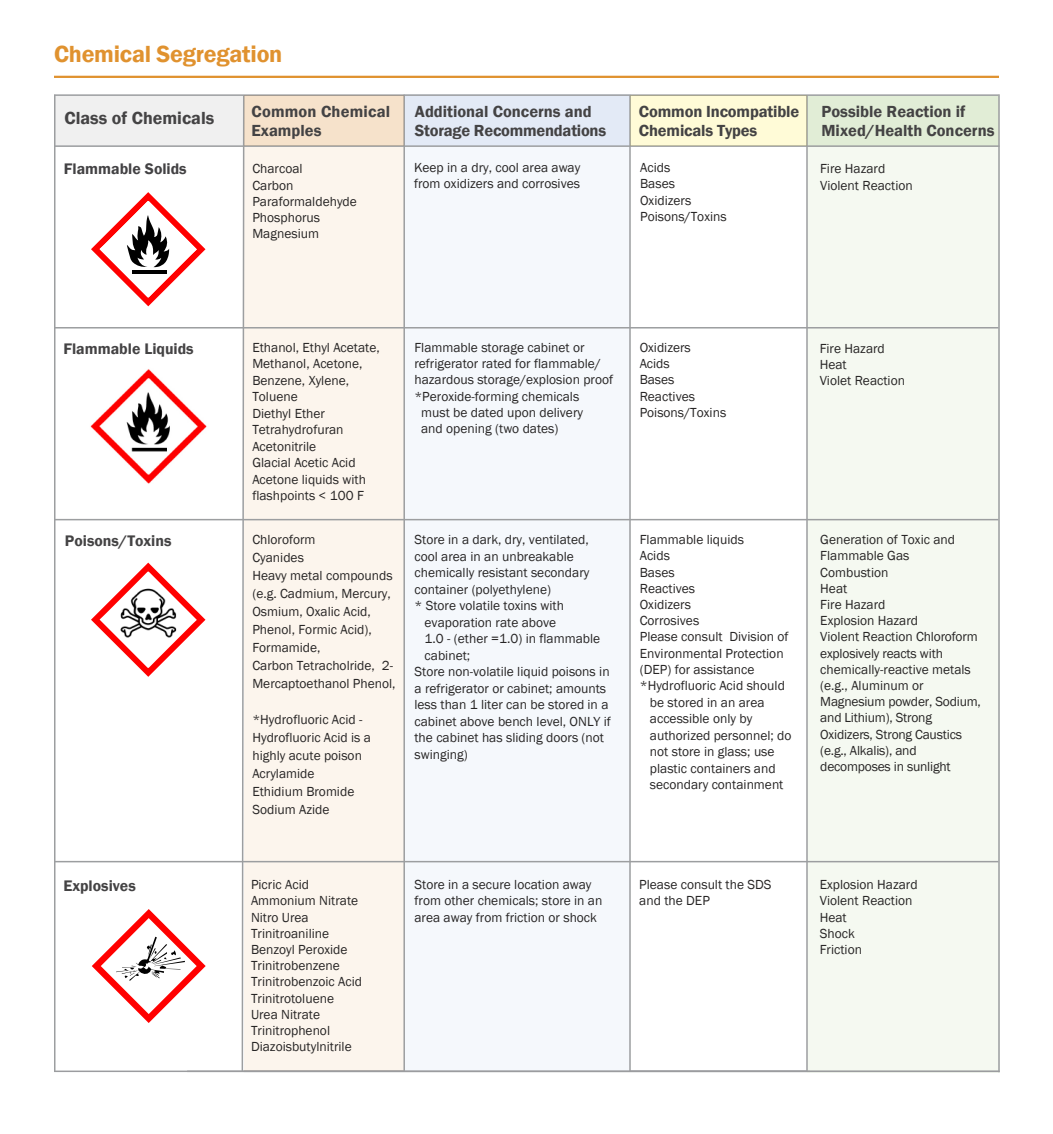
<style>
.page{position:relative;width:1053px;height:1134px;background:#fff}
.page>*{position:absolute;margin:0;border:0;box-sizing:border-box;transform-origin:0 0}
.t1{font:600 24px "Franklin Gothic";letter-spacing:-.01em;color:#e0922f}
.t2{font:600 18px "Franklin Gothic";color:#444344}
.t3{font:600 16.5px "Franklin Gothic";color:#444344}
.t4{font:600 15.75px "Franklin Gothic";color:#444344}
.t5{font:600 15.75px "Franklin Gothic";color:#434244}
.t6{font:13.5px/16.2px "Franklin Gothic";color:#272525}
</style>
<div class="page">
<hr style="left:54px;top:1071px;width:945px;height:1px;background:#9b9c9f">
<div style="left:807px;top:96px;width:192px;height:977px;background:#f5f9f1"></div>
<div style="left:807px;top:95px;width:192px;height:51px;background:#e1edd6"></div>
<div style="left:404px;top:95px;width:226px;height:977px;background:#f5f8fc"></div>
<div style="left:405px;top:94px;width:225px;height:52px;background:#e3eaf6"></div>
<div style="left:244px;top:96px;width:161px;height:976px;background:#fcf5ed"></div>
<hr style="left:187px;top:1071px;width:813px;height:1px;background:#9b9c9f">
<div style="left:55px;top:95px;width:188px;height:51px;background:#f0f0f0"></div>
<hr style="left:54px;top:94px;width:944px;height:2px;background:#9c9ea0">
<hr style="left:54px;top:95px;width:2px;height:977px;background:#9c9ea0">
<hr style="left:998px;top:94px;width:2px;height:978px;background:#9c9ea0">
<hr style="left:54px;top:145px;width:945px;height:2px;background:#9c9ea0">
<svg style="left:241px;top:94px;width:4px;height:979px"></svg>
<hr style="left:403px;top:95px;width:2px;height:976px;background:#9c9ea0">
<hr style="left:629px;top:95px;width:2px;height:977px;background:#9c9ea0">
<hr style="left:806px;top:95px;width:2px;height:976px;background:#9c9ea0">
<hr style="left:54px;top:327px;width:945px;height:2px;background:#9c9ea0">
<img style="left:90px;top:369px;width:117px;height:115px">
<hr style="left:54px;top:519px;width:944px;height:1px;background:#9c9ea0">
<hr style="left:54px;top:76px;width:945px;height:2px;background:#e0922f">
<hr style="left:54px;top:861px;width:944px;height:1px;background:#9c9ea0">
<div style="left:244px;top:95px;width:160px;height:51px;background:#f6e2cb"></div>
<div style="left:631px;top:95px;width:176px;height:51px;background:#fffbd7"></div>
<svg style="left:91px;top:192px;width:114px;height:114px"></svg>
<hr style="left:132px;top:271px;width:34px;height:3px;background:#000">
<svg style="left:92px;top:909px;width:114px;height:114px"></svg>
<svg style="left:91px;top:562px;width:115px;height:115px"></svg>
<h2 class="t1" style="left:54px;top:39px;width:230px">Chemical Segregation</h2>
<p class="t3" style="left:252px;top:101px;width:140px">Common Chemical</p>
<p class="t3" style="left:415px;top:101px;width:178px">Additional Concerns and</p>
<p class="t3" style="left:639px;top:101px;width:162px">Common Incompatible</p>
<p class="t3" style="left:821px;top:101px;width:145px">Possible Reaction if</p>
<p class="t3" style="left:251px;top:121px;width:72px">Examples</p>
<p class="t3" style="left:415px;top:121px;width:193px">Storage Recommendations</p>
<p class="t3" style="left:639px;top:121px;width:120px">Chemicals Types</p>
<p class="t3" style="left:821px;top:121px;width:175px">Mixed/Health Concerns</p>
<p class="t2" style="left:65px;top:107px;width:151px">Class of Chemicals</p>
<p class="t5" style="left:64px;top:159px;width:124px">Flammable Solids</p>
<p class="t6" style="left:252px;top:161px;width:52px">Charcoal</p>
<p class="t6" style="left:414px;top:160px;width:168px">Keep in a dry, cool area away</p>
<p class="t6" style="left:640px;top:160px;width:32px">Acids</p>
<p class="t6" style="left:820px;top:161px;width:67px">Fire Hazard</p>
<p class="t6" style="left:252px;top:177px;width:42px">Carbon</p>
<p class="t6" style="left:414px;top:176px;width:168px">from oxidizers and corrosives</p>
<p class="t6" style="left:640px;top:176px;width:36px">Bases</p>
<p class="t6" style="left:820px;top:177px;width:94px">Violent Reaction</p>
<p class="t6" style="left:252px;top:194px;width:106px">Paraformaldehyde</p>
<p class="t6" style="left:640px;top:193px;width:53px">Oxidizers</p>
<p class="t6" style="left:252px;top:210px;width:69px">Phosphorus</p>
<p class="t6" style="left:640px;top:209px;width:88px">Poisons/Toxins</p>
<p class="t6" style="left:252px;top:226px;width:68px">Magnesium</p>
<p class="t4" style="left:63px;top:339px;width:132px">Flammable Liquids</p>
<p class="t6" style="left:252px;top:339px;width:129px">Ethanol, Ethyl Acetate,<br>Methanol, Acetone,<br>Benzene, Xylene,<br>Toluene<br>Diethyl Ether<br>Tetrahydrofuran<br>Acetonitrile<br>Glacial Acetic Acid<br>Acetone liquids with flashpoints &lt; 100 F</p>
<p class="t6" style="left:414px;top:340px;width:172px">Flammable storage cabinet or</p>
<p class="t6" style="left:414px;top:356px;width:188px">refrigerator rated for flammable/</p>
<p class="t6" style="left:414px;top:372px;width:200px">hazardous storage/explosion proof</p>
<p class="t6" style="left:414px;top:388px;width:166px">*Peroxide-forming chemicals</p>
<p class="t6" style="left:421px;top:404px;width:163px">must be dated upon delivery</p>
<p class="t6" style="left:421px;top:421px;width:139px">and opening (two dates)</p>
<p class="t6" style="left:640px;top:340px;width:88px">Oxidizers<br>Acids<br>Bases<br>Reactives<br>Poisons/Toxins</p>
<p class="t6" style="left:820px;top:341px;width:87px">Fire Hazard<br>Heat<br>Violet Reaction</p>
<p class="t6" style="left:640px;top:532px;width:150px">Flammable liquids<br>Acids<br>Bases<br>Reactives<br>Oxidizers<br>Corrosives<br>Please consult Division of<br>Environmental Protection</p>
<p class="t6" style="left:820px;top:532px;width:159px">Generation of Toxic and<br>Flammable Gas<br>Combustion<br>Heat<br>Fire Hazard<br>Explosion Hazard<br>Violent Reaction Chloroform explosively reacts with</p>
<p class="t4" style="left:65px;top:531px;width:108px">Poisons/Toxins</p>
<p class="t6" style="left:252px;top:531px;width:142px;line-height:18px">Chloroform<br>Cyanides<br>Heavy metal compounds (e.g. Cadmium, Mercury,<br>Osmium, Oxalic Acid,<br>Phenol, Formic Acid),<br>Formamide,</p>
<p class="t6" style="left:415px;top:532px;width:176px">Store in a dark, dry, ventilated,</p>
<p class="t6" style="left:415px;top:549px;width:161px">cool area in an unbreakable</p>
<p class="t6" style="left:415px;top:565px;width:176px">chemically resistant secondary</p>
<p class="t6" style="left:415px;top:582px;width:138px">container (polyethylene)</p>
<p class="t6" style="left:415px;top:598px;width:151px">* Store volatile toxins with</p>
<p class="t6" style="left:425px;top:615px;width:133px">evaporation rate above</p>
<p class="t6" style="left:425px;top:631px;width:177px">1.0 - (ether =1.0) in flammable</p>
<p class="t6" style="left:425px;top:647px;width:47px">cabinet;</p>
<p class="t6" style="left:252px;top:657px;width:145px;line-height:18px">Carbon Tetracholride, 2-<br>Mercaptoethanol Phenol,</p>
<p class="t6" style="left:252px;top:711px;width:120px;line-height:18px">*Hydrofluoric Acid -<br>Hydrofluoric Acid is a highly acute poison<br>Acrylamide<br>Ethidium Bromide<br>Sodium Azide</p>
<p class="t6" style="left:415px;top:664px;width:198px">Store non-volatile liquid poisons in a refrigerator or cabinet; amounts less than 1 liter can be stored in a cabinet above bench level, ONLY if the cabinet has sliding doors (not swinging)</p>
<p class="t6" style="left:640px;top:662px;width:116px">(DEP) for assistance</p>
<p class="t6" style="left:820px;top:662px;width:162px">chemically-reactive metals (e.g., Aluminum or<br>Magnesium powder, Sodium, and Lithium), Strong<br>Oxidizers, Strong Caustics (e.g., Alkalis), and decomposes in sunlight</p>
<p class="t6" style="left:640px;top:678px;width:147px">*Hydrofluoric Acid should</p>
<p class="t6" style="left:650px;top:695px;width:116px">be stored in an area</p>
<p class="t6" style="left:650px;top:711px;width:104px">accessible only by</p>
<p class="t6" style="left:650px;top:728px;width:143px">authorized personnel; do</p>
<p class="t6" style="left:650px;top:744px;width:126px">not store in glass; use</p>
<p class="t6" style="left:650px;top:761px;width:127px">plastic containers and</p>
<p class="t6" style="left:650px;top:777px;width:135px">secondary containment</p>
<p class="t4" style="left:63px;top:876px;width:74px">Explosives</p>
<p class="t6" style="left:251px;top:877px;width:60px">Picric Acid</p>
<p class="t6" style="left:415px;top:877px;width:179px">Store in a secure location away</p>
<p class="t6" style="left:639px;top:877px;width:134px">Please consult the SDS</p>
<p class="t6" style="left:820px;top:877px;width:99px">Explosion Hazard</p>
<p class="t6" style="left:251px;top:893px;width:109px">Ammonium Nitrate</p>
<p class="t6" style="left:415px;top:893px;width:189px">from other chemicals; store in an</p>
<p class="t6" style="left:639px;top:893px;width:72px">and the DEP</p>
<p class="t6" style="left:820px;top:893px;width:94px">Violent Reaction</p>
<p class="t6" style="left:251px;top:909px;width:59px">Nitro Urea</p>
<p class="t6" style="left:415px;top:909px;width:184px">area away from friction or shock</p>
<p class="t6" style="left:820px;top:909px;width:28px">Heat</p>
<p class="t6" style="left:251px;top:925px;width:80px">Trinitroaniline</p>
<p class="t6" style="left:820px;top:925px;width:37px">Shock</p>
<p class="t6" style="left:251px;top:942px;width:98px">Benzoyl Peroxide</p>
<p class="t6" style="left:820px;top:942px;width:44px">Friction</p>
<p class="t6" style="left:251px;top:958px;width:113px">Trinitrobenzene<br>Trinitrobenzoic Acid<br>Trinitrotoluene<br>Urea Nitrate<br>Trinitrophenol<br>Diazoisbutylnitrile</p>
</div>
